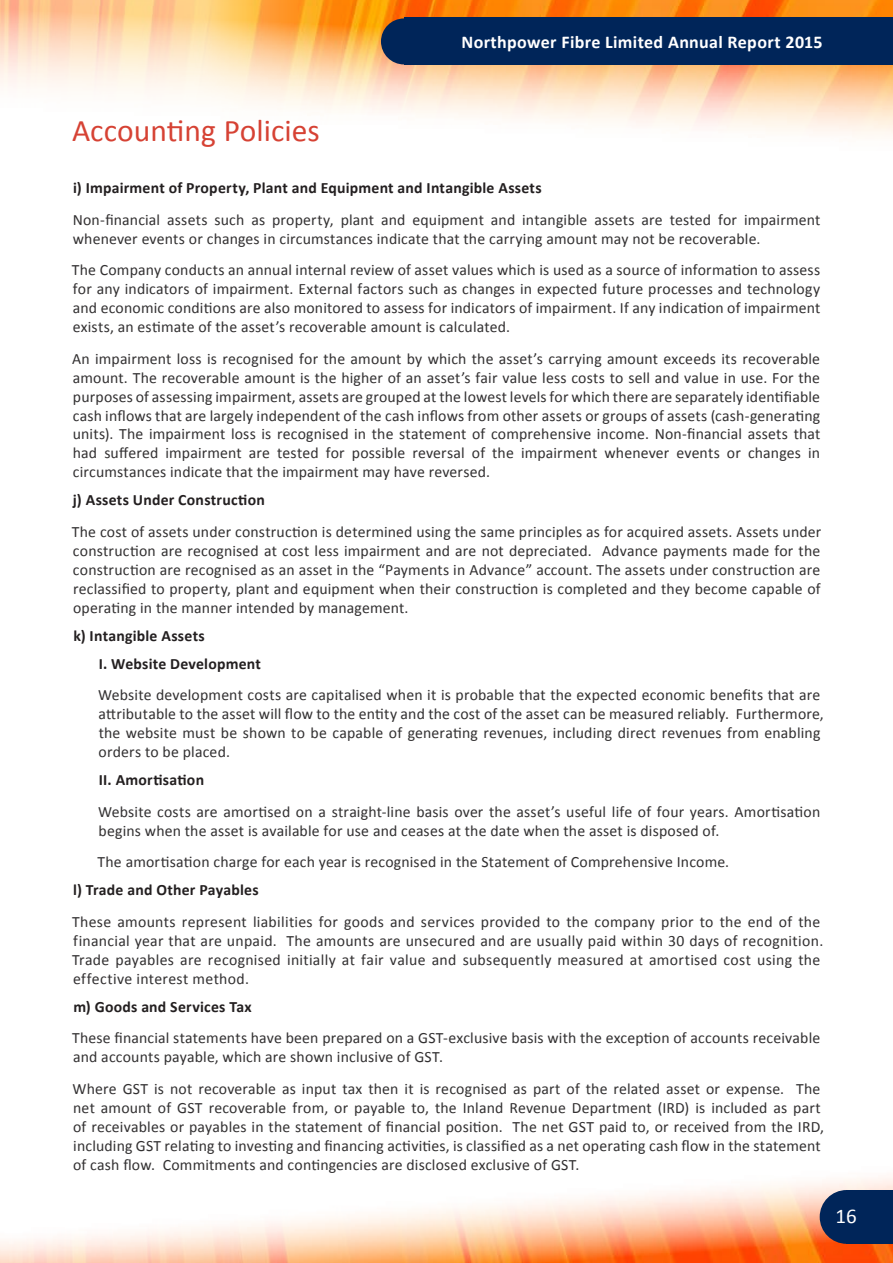
<style>
.page{position:relative;width:893px;height:1263px;background:#fff}
.page>*{position:absolute;margin:0;border:0;box-sizing:border-box;transform-origin:0 0}
.t1{font:31.5px "Calibri";color:#d64234}
.t2{font:21px "Calibri";color:#fff}
.t3{font:700 18px "Calibri";letter-spacing:.02em;color:#fff}
.t4{font:15.75px/18.9px "Calibri";letter-spacing:.01em;color:#323031}
.t5{font:700 15.75px/28px "Calibri";letter-spacing:.015em;color:#231f20}
</style>
<div class="page">
<svg style="left:376px;top:3px;width:517px;height:133px"></svg>
<svg style="left:0;top:0;width:376px;height:113px"></svg>
<img style="left:0;top:1177px;width:893px;height:86px">
<div style="left:404px;top:18px;width:489px;height:47px;background:#002559"></div>
<div style="left:847px;top:1190px;width:46px;height:54px;background:#002559"></div>
<div style="left:820px;top:1190px;width:53px;height:54px;background:#002559;border-radius:50%"></div>
<div style="left:381px;top:18px;width:46px;height:46px;background:#002559;border-radius:50%"></div>
<p class="t3" style="left:461px;top:31px;width:363px">Northpower Fibre Limited Annual Report 2015</p>
<h1 class="t1" style="left:72px;top:111px;width:249px">Accounting Policies</h1>
<p class="t5" style="left:73px;top:174px;width:470px">i) Impairment of Property, Plant and Equipment and Intangible Assets</p>
<p class="t4" style="left:73px;top:210px;width:749px">Non-financial assets such as property, plant and equipment and intangible assets are tested for impairment whenever events or changes in circumstances indicate that the carrying amount may not be recoverable.</p>
<p class="t4" style="left:72px;top:261px;width:750px;text-align:justify">The Company conducts an annual internal review of asset values which is used as a source of information to assess for any indicators of impairment. External factors such as changes in expected future processes and technology and economic conditions are also monitored to assess for indicators of impairment. If any indication of impairment exists, an estimate of the asset’s recoverable amount is calculated.</p>
<p class="t4" style="left:72px;top:349px;width:750px;text-align:justify">An impairment loss is recognised for the amount by which the asset’s carrying amount exceeds its recoverable amount. The recoverable amount is the higher of an asset’s fair value less costs to sell and value in use. For the purposes of assessing impairment, assets are grouped at the lowest levels for which there are separately identifiable cash inflows that are largely independent of the cash inflows from other assets or groups of assets (cash-generating units). The impairment loss is recognised in the statement of comprehensive income. Non-financial assets that had suffered impairment are tested for possible reversal of the impairment whenever events or changes in circumstances indicate that the impairment may have reversed.</p>
<p class="t5" style="left:73px;top:486px;width:193px">j) Assets Under Construction</p>
<p class="t4" style="left:72px;top:522px;width:751px;text-align:justify">The cost of assets under construction is determined using the same principles as for acquired assets. Assets under construction are recognised at cost less impairment and are not depreciated. Advance payments made for the construction are recognised as an asset in the “Payments in Advance” account. The assets under construction are reclassified to property, plant and equipment when their construction is completed and they become capable of operating in the manner intended by management.</p>
<p class="t5" style="left:99px;top:621px;width:164px;text-indent:-25px">k) Intangible Assets<br>I. Website Development</p>
<p class="t4" style="left:98px;top:686px;width:727px">Website development costs are capitalised when it is probable that the expected economic benefits that are attributable to the asset will flow to the entity and the cost of the asset can be measured reliably. Furthermore, the website must be shown to be capable of generating revenues, including direct revenues from enabling orders to be placed.</p>
<p class="t5" style="left:99px;top:766px;width:107px">II. Amortisation</p>
<p class="t4" style="left:98px;top:802px;width:724px">Website costs are amortised on a straight-line basis over the asset’s useful life of four years. Amortisation begins when the asset is available for use and ceases at the date when the asset is disposed of.</p>
<p class="t4" style="left:98px;top:853px;width:633px">The amortisation charge for each year is recognised in the Statement of Comprehensive Income.</p>
<p class="t5" style="left:73px;top:876px;width:187px">l) Trade and Other Payables</p>
<p class="t4" style="left:72px;top:912px;width:753px">These amounts represent liabilities for goods and services provided to the company prior to the end of the financial year that are unpaid. The amounts are unsecured and are usually paid within 30 days of recognition.<br>Trade payables are recognised initially at fair value and subsequently measured at amortised cost using the effective interest method.</p>
<p class="t5" style="left:73px;top:992px;width:180px">m) Goods and Services Tax</p>
<p class="t4" style="left:72px;top:1029px;width:750px">These financial statements have been prepared on a GST-exclusive basis with the exception of accounts receivable and accounts payable, which are shown inclusive of GST.</p>
<p class="t4" style="left:73px;top:1079px;width:753px">Where GST is not recoverable as input tax then it is recognised as part of the related asset or expense. The net amount of GST recoverable from, or payable to, the Inland Revenue Department (IRD) is included as part of receivables or payables in the statement of financial position. The net GST paid to, or received from the IRD, including GST relating to investing and financing activities, is classified as a net operating cash flow in the statement of cash flow. Commitments and contingencies are disclosed exclusive of GST.</p>
<h2 class="t2" style="left:836px;top:1203px;width:23px">16</h2>
</div>
